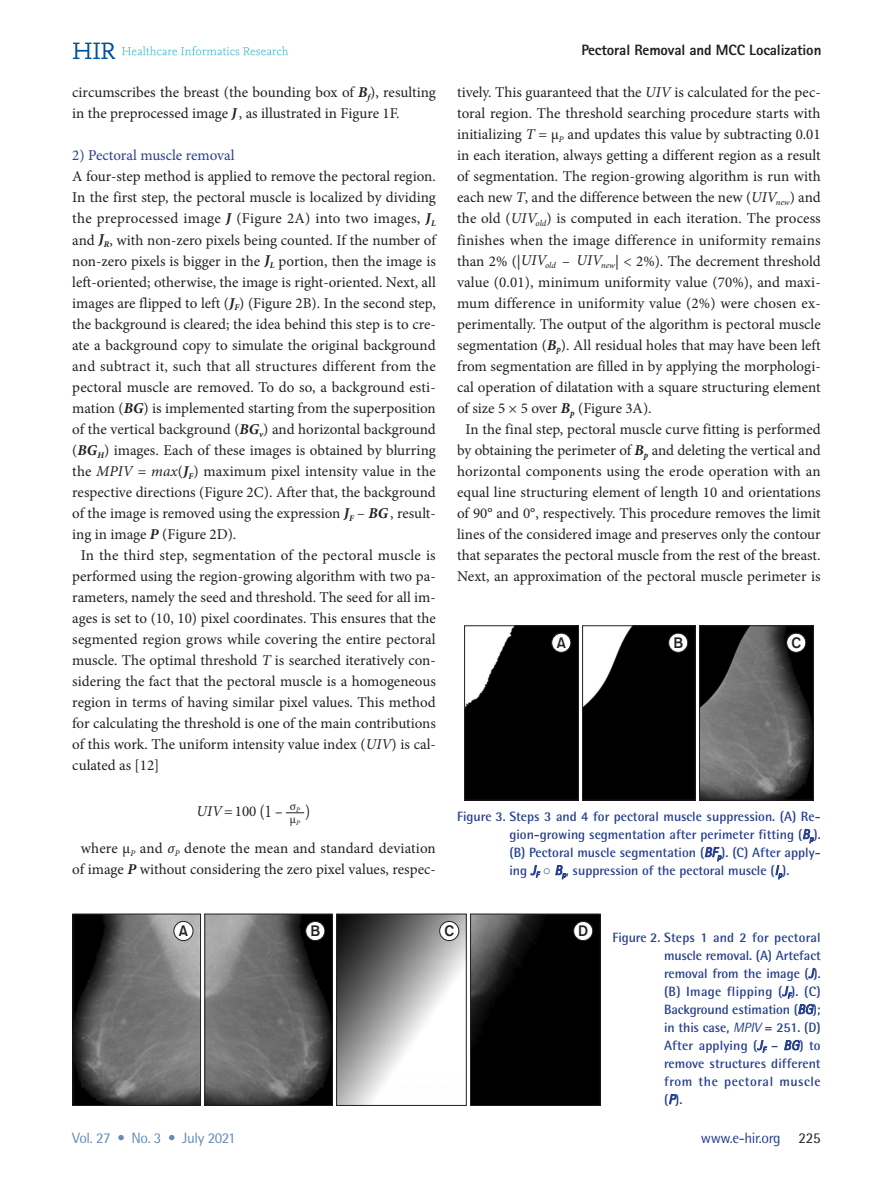
<style>
.page{position:relative;width:893px;height:1191px;background:#fff}
.page>*{position:absolute;margin:0;border:0;box-sizing:border-box;transform-origin:0 0}
.본문{font:18px "Minion Pro";color:#231f20;scale:.8 1}
.본문-2{font:15px/21px "Minion Pro";color:#231f20;text-align:justify}
.t1{font:800 15px "Rotis Sans Serif Std";letter-spacing:-.01em;color:#231f20}
.제목_3rd{font:15px "Minion Pro";color:#253f8e}
.t2{font:15px "Rotis Semi Sans Std";letter-spacing:-.025em;color:#658ab5}
.t3{font:15px "Rotis Semi Sans Std";letter-spacing:-.025em;color:#253f8e}
.t4{font:15px "Gothic 725 BT Bold A";color:#231f20}
.그림제목{font:700 13.5px/18px "Rotis Semi Sans Std";color:#253f8e;text-align:justify}
.본문-3{font:12px "Minion Pro";color:#231f20}
.s1{font-weight:700;font-style:italic}
.s2{font-style:italic}
.s3{font-size:18px}
.s4{font-weight:400;font-style:italic}
.s5{font-family:"Times New Roman"}
.s6{color:#231f20}
</style>
<div class="page">
<svg style="left:73px;top:43px;width:42px;height:16px"></svg>
<svg style="left:122px;top:46px;width:166px;height:9px"></svg>
<svg style="left:286px;top:812px;width:18px;height:1px"></svg>
<svg style="left:72px;top:913px;width:529px;height:193px;background:#626262"></svg>
<svg style="left:464px;top:625px;width:350px;height:175px;background:#343434"></svg>
<p class="본문-2" style="left:72px;top:82px;width:365px">circumscribes the breast (the bounding box of <span class="s1">B</span><sub>f</sub>), resulting in the preprocessed image <span class="s1">J</span>, as illustrated in Figure 1F.</p>
<p class="제목_3rd" style="left:72px;top:146px;width:164px">2) Pectoral muscle removal</p>
<p class="본문-2" style="left:72px;top:166px;width:365px">A four-step method is applied to remove the pectoral region.<br>In the first step, the pectoral muscle is localized by dividing the preprocessed image <span class="s1">J</span> (Figure 2A) into two images, <span class="s1">J</span><sub>L </sub>and <span class="s1">J</span><sub>R</sub>, with non-zero pixels being counted. If the number of non-zero pixels is bigger in the <span class="s1">J</span><sub>L</sub> portion, then the image is left-oriented; otherwise, the image is right-oriented. Next, all images are flipped to left (<span class="s1">J</span><sub>F</sub>) (Figure 2B). In the second step, the background is cleared; the idea behind this step is to cre&shy;ate a background copy to simulate the original background and subtract it, such that all structures different from the pectoral muscle are removed. To do so, a background esti&shy;mation (<span class="s1">BG</span>) is implemented starting from the superposition of the vertical background (<span class="s1">BG</span><sub>v</sub>) and horizontal background (<span class="s1">BG</span><sub>H</sub>) images. Each of these images is obtained by blurring the <span class="s2">MPIV</span> = <span class="s2">max</span>(<span class="s1">J</span><sub>F</sub>) maximum pixel intensity value in the respective directions (Figure 2C). After that, the background of the image is removed using the expression <span class="s1">J</span><sub>F</sub> – <span class="s1">BG</span>, result&shy;ing in image <span class="s1">P</span> (Figure 2D).</p>
<p class="본문-2" style="left:72px;top:544px;width:365px;text-indent:9px">In the third step, segmentation of the pectoral muscle is performed using the region-growing algorithm with two pa&shy;rameters, namely the seed and threshold. The seed for all im&shy;ages is set to (10, 10) pixel coordinates. This ensures that the segmented region grows while covering the entire pectoral muscle. The optimal threshold <span class="s2">T</span> is searched iteratively con&shy;sidering the fact that the pectoral muscle is a homogeneous region in terms of having similar pixel values. This method for calculating the threshold is one of the main contributions of this work. The uniform intensity value index (<span class="s2">UIV</span>) is cal&shy;culated as [12]</p>
<p class="본문-2" style="left:196px;top:800px;width:88px"><span class="s2">UIV</span>=100 <span class="s3">(1 –</span></p>
<p class="본문-3" style="left:290px;top:798px;width:12px">σ<sub>P</sub></p>
<p class="본문" style="left:305px;top:799px;width:8px">)</p>
<p class="본문-3" style="left:290px;top:811px;width:12px">μ<sub>P</sub></p>
<p class="본문-2" style="left:72px;top:838px;width:365px;text-align:center">where μ<sub>P</sub> and <span class="s2">σ</span><sub>P</sub> denote the mean and standard deviation of image <span class="s1">P</span> without considering the zero pixel values, respec-</p>
<p class="t1" style="left:581px;top:41px;width:242px">Pectoral Removal and MCC Localization</p>
<p class="본문-2" style="left:457px;top:82px;width:365px">tively. This guaranteed that the <span class="s2">UIV</span> is calculated for the pec&shy;toral region. The threshold searching procedure starts with initializing <span class="s2">T</span> = μ<sub>P</sub> and updates this value by subtracting 0.01 in each iteration, always getting a different region as a result of segmentation. The region-growing algorithm is run with each new <span class="s2">T</span>, and the difference between the new (<span class="s2">UIV</span><sub>new</sub>) and the old (<span class="s2">UIV</span><sub>old</sub>) is computed in each iteration. The process finishes when the image difference in uniformity remains than 2% (|<span class="s2">UIV</span><sub>old</sub> – <span class="s2">UIV</span><sub>new</sub>| &lt; 2%). The decrement threshold value (0.01), minimum uniformity value (70%), and maxi&shy;mum difference in uniformity value (2%) were chosen ex&shy;perimentally. The output of the algorithm is pectoral muscle segmentation (<span class="s1">B</span><sub>p</sub>). All residual holes that may have been left from segmentation are filled in by applying the morphologi&shy;cal operation of dilatation with a square structuring element of size 5 × 5 over <span class="s1">B</span><sub>p</sub> (Figure 3A).</p>
<p class="본문-2" style="left:457px;top:418px;width:365px;text-align:center">In the final step, pectoral muscle curve fitting is performed by obtaining the perimeter of <span class="s1">B</span><sub>p</sub> and deleting the vertical and horizontal components using the erode operation with an equal line structuring element of length 10 and orientations of 90° and 0°, respectively. This procedure removes the limit lines of the considered image and preserves only the contour that separates the pectoral muscle from the rest of the breast.<br>Next, an approximation of the pectoral muscle perimeter is</p>
<p class="t4" style="left:557px;top:634px;width:11px">A</p>
<p class="t4" style="left:673px;top:634px;width:11px">B</p>
<p class="t4" style="left:791px;top:634px;width:11px">C</p>
<p class="그림제목" style="left:509px;top:807px;width:313px;text-indent:-52px">Figure 3. Steps 3 and 4 for pectoral muscle suppression. (A) Re&shy;gion-growing segmentation after perimeter fitting (<span class="s4">B</span><sub>p</sub>). (B) Pectoral muscle segmentation (<span class="s4">BF</span><sub>p</sub>). (C) After apply&shy;ing <span class="s4">J</span><sub>F</sub> <span class="s5">○</span> <span class="s4">B</span><sub>p</sub>, suppression of the pectoral muscle (<span class="s4">I</span><sub>p</sub>).</p>
<p class="t4" style="left:179px;top:922px;width:11px">A</p>
<p class="t4" style="left:310px;top:922px;width:11px">B</p>
<p class="t4" style="left:444px;top:922px;width:11px">C</p>
<p class="t4" style="left:578px;top:922px;width:12px">D</p>
<p class="그림제목" style="left:664px;top:928px;width:158px;text-indent:-52px">Figure 2. Steps 1 and 2 for pectoral muscle removal. (A) Artefact removal from the image (<span class="s4">J</span>). (B) Image flipping (<span class="s4">J</span><sub>F</sub>). (C)<br>Background estimation (<span class="s4">BG</span>); in this case, <span class="s4">MPIV</span> = 251. (D)<br>After applying (<span class="s4">J</span><sub>F</sub> – <span class="s4">BG</span>) to remove structures different from the pectoral muscle (<span class="s4">P</span>).</p>
<p class="t2" style="left:72px;top:1128px;width:165px">Vol. 27 • No. 3 • July 2021</p>
<p class="t3" style="left:701px;top:1128px;width:121px">www.e-hir.org <span class="s6">225</span></p>
</div>
